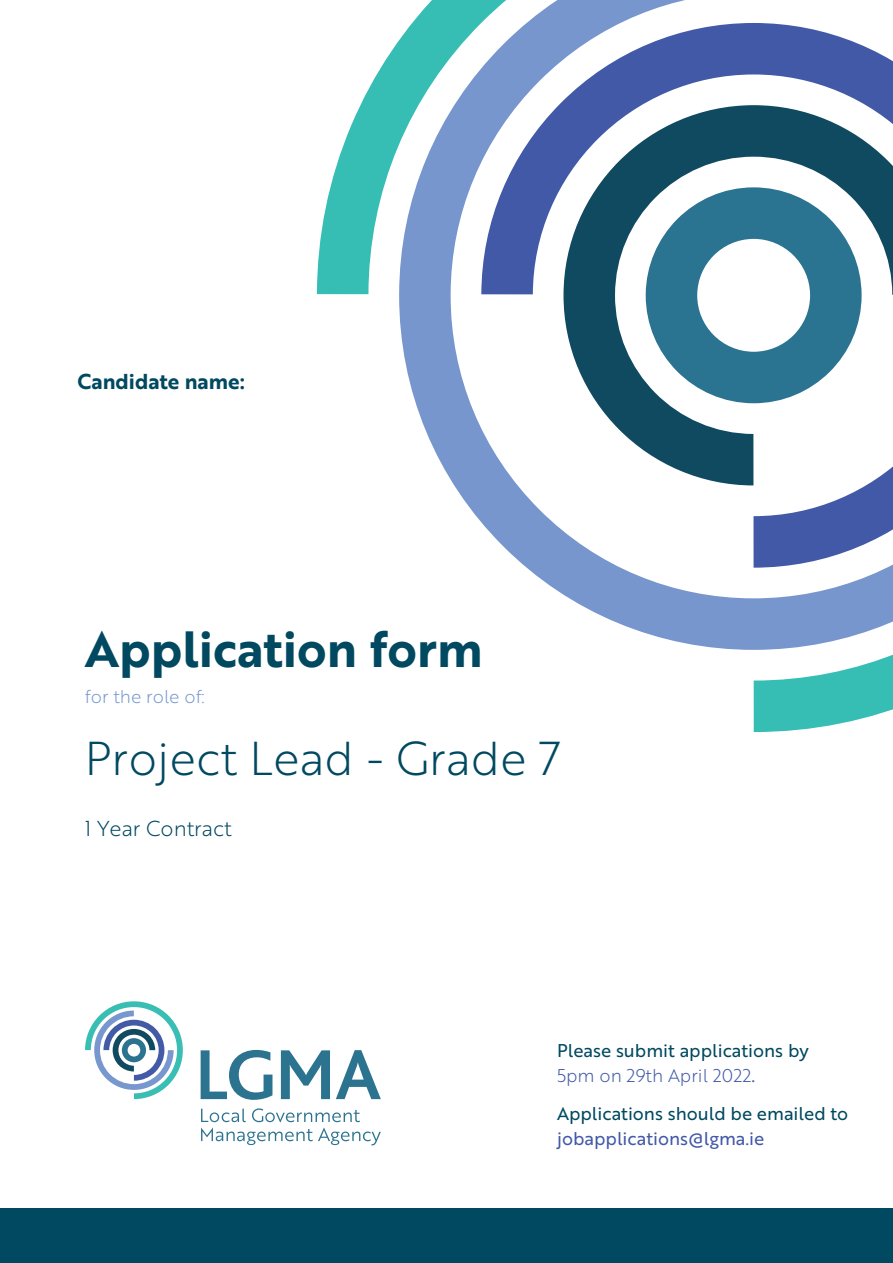
<style>
.page{position:relative;width:893px;height:1263px;background:#fff}
.page>*{position:absolute;margin:0;border:0;box-sizing:border-box;transform-origin:0 0}
.t1{font:49.5px "Brother 1816 Bold";color:#004960}
.t2{font:300 46.2px "Brother 1816";color:#004960}
.t3{font:21px "Brother 1816 Bold";color:#004960}
.t4{font:300 21px "Brother 1816";color:#004960}
.t5{font:18px "Brother 1816 Regular";color:#004960}
.t6{font:18px "Brother 1816 Regular";color:#4259a7}
.t7{font:300 18px "Brother 1816";color:#4259a7}
.t8{font:18px "Brother 1816 Light";color:#7698ce}
.s1{font-family:"Brother 1816 Regular";font-weight:400}
</style>
<div class="page">
<div style="left:0;top:1209px;width:893px;height:54px;background:#004960"></div>
<svg style="left:201px;top:1108px;width:180px;height:37px"></svg>
<svg style="left:85px;top:1001px;width:98px;height:98px"></svg>
<svg style="left:201px;top:1050px;width:71px;height:50px"></svg>
<svg style="left:281px;top:1050px;width:49px;height:49px"></svg>
<svg style="left:336px;top:1050px;width:45px;height:49px"></svg>
<svg style="left:317px;top:0;width:576px;height:732px"></svg>
<p class="t3" style="left:78px;top:366px;width:169px">Candidate name:</p>
<h1 class="t1" style="left:85px;top:612px;width:399px">Application form</h1>
<p class="t8" style="left:85px;top:684px;width:121px">for the role of:</p>
<h2 class="t2" style="left:85px;top:724px;width:478px">Project Lead - Grade 7</h2>
<p class="t4" style="left:85px;top:813px;width:148px">1 Year Contract</p>
<p class="t5" style="left:557px;top:1037px;width:253px">Please submit applications by</p>
<p class="t7" style="left:557px;top:1062px;width:200px">5pm on 29th April 2022<span class="s1">.</span></p>
<p class="t5" style="left:557px;top:1100px;width:293px">Applications should be emailed to</p>
<p class="t6" style="left:557px;top:1125px;width:209px">jobapplications@lgma.ie</p>
</div>
